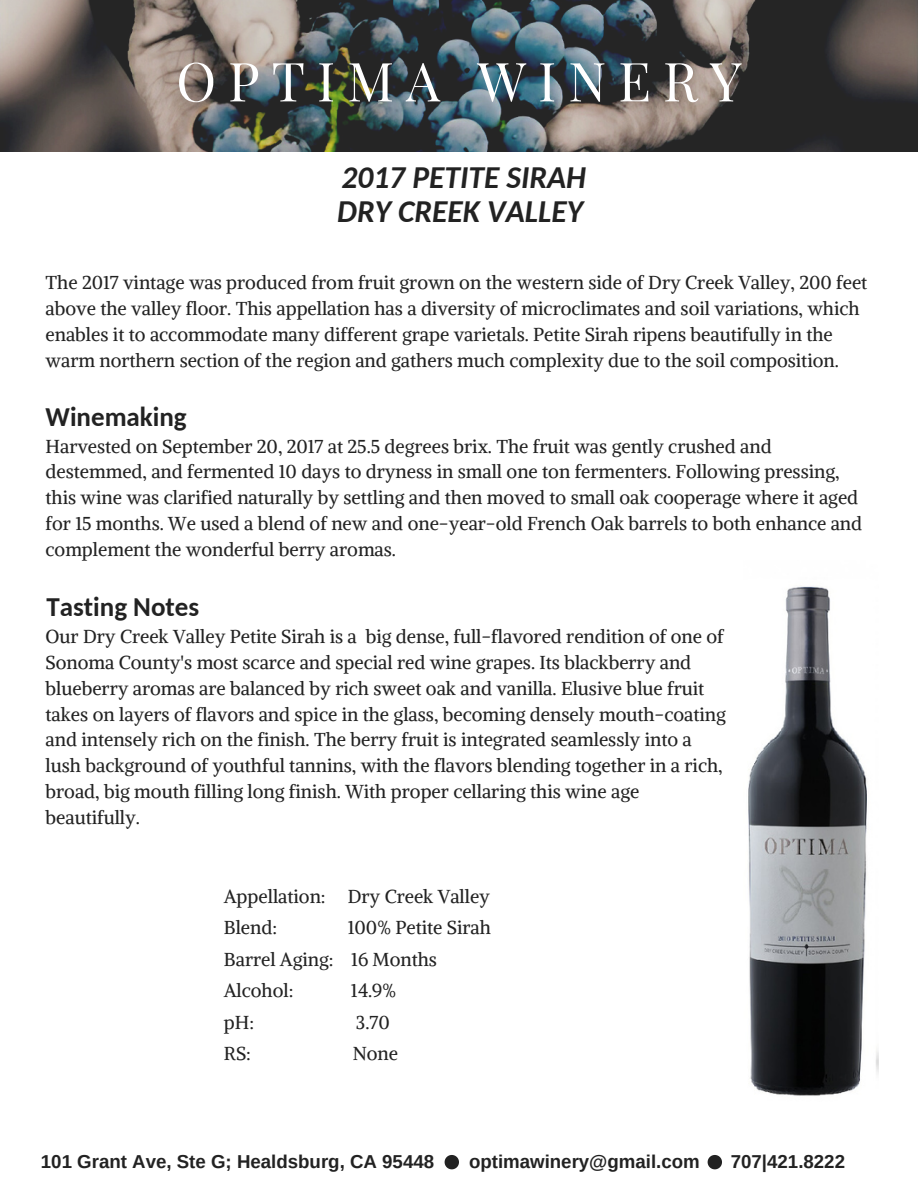
<style>
.page{position:relative;width:918px;height:1188px;background:#fff}
.page>*{position:absolute;margin:0;border:0;box-sizing:border-box;transform-origin:0 0}
.t1{font:54px "Playfair Display SC";letter-spacing:.22em;color:#fff}
.t2{font:italic 700 31.5px "Carlito";color:#222}
.t3{font:700 27px "Carlito";color:#222}
.t4{font:18.75px/25.8px "Alike";color:#222}
.t5{font:700 18.75px "Arimo";color:#222}
</style>
<div class="page">
<img style="left:748px;top:586px;width:130px;height:510px">
<img style="left:0;top:0;width:918px;height:152px">
<svg style="left:708px;top:1155px;width:14px;height:14px"></svg>
<svg style="left:445px;top:1155px;width:14px;height:14px"></svg>
<p class="t1" style="left:176px;top:43px;width:567px">OPTIMA WINERY</p>
<p class="t2" style="left:341px;top:164px;width:246px">2017 PETITE SIRAH</p>
<p class="t2" style="left:337px;top:198px;width:247px">DRY CREEK VALLEY</p>
<p class="t4" style="left:46px;top:270px;width:823px">The 2017 vintage was produced from fruit grown on the western side of Dry Creek Valley, 200 feet above the valley floor. This appellation has a diversity of microclimates and soil variations, which enables it to accommodate many different grape varietals. Petite Sirah ripens beautifully in the warm northern section of the region and gathers much complexity due to the soil composition.</p>
<p class="t3" style="left:46px;top:405px;width:143px">Winemaking</p>
<p class="t4" style="left:46px;top:433px;width:818px">Harvested on September 20, 2017 at 25.5 degrees brix. The fruit was gently crushed and destemmed, and fermented 10 days to dryness in small one ton fermenters. Following pressing, this wine was clarified naturally by settling and then moved to small oak cooperage where it aged for 15 months. We used a blend of new and one-year-old French Oak barrels to both enhance and complement the wonderful berry aromas.</p>
<p class="t3" style="left:47px;top:596px;width:154px">Tasting Notes</p>
<p class="t4" style="left:46px;top:623px;width:682px">Our Dry Creek Valley Petite Sirah is a big dense, full-flavored rendition of one of Sonoma County's most scarce and special red wine grapes. Its blackberry and blueberry aromas are balanced by rich sweet oak and vanilla. Elusive blue fruit takes on layers of flavors and spice in the glass, becoming densely mouth-coating and intensely rich on the finish. The berry fruit is integrated seamlessly into a lush background of youthful tannins, with the flavors blending together in a rich, broad, big mouth filling long finish. With proper cellaring this wine age beautifully.</p>
<p class="t4" style="left:224px;top:883px;width:268px">Appellation: Dry Creek Valley</p>
<p class="t4" style="left:224px;top:915px;width:55px">Blend:</p>
<p class="t4" style="left:348px;top:915px;width:145px">100% Petite Sirah</p>
<p class="t4" style="left:224px;top:946px;width:215px">Barrel Aging: 16 Months</p>
<p class="t4" style="left:224px;top:978px;width:71px">Alcohol:</p>
<p class="t4" style="left:351px;top:978px;width:47px">14.9%</p>
<p class="t4" style="left:224px;top:1009px;width:32px">pH:</p>
<p class="t4" style="left:356px;top:1009px;width:35px">3.70</p>
<p class="t4" style="left:224px;top:1041px;width:29px">RS:</p>
<p class="t4" style="left:353px;top:1041px;width:47px">None</p>
<p class="t5" style="left:41px;top:1151px;width:395px">101 Grant Ave, Ste G; Healdsburg, CA 95448</p>
<p class="t5" style="left:469px;top:1151px;width:232px">optimawinery@gmail.com</p>
<p class="t5" style="left:731px;top:1151px;width:116px">707|421.8222</p>
</div>
